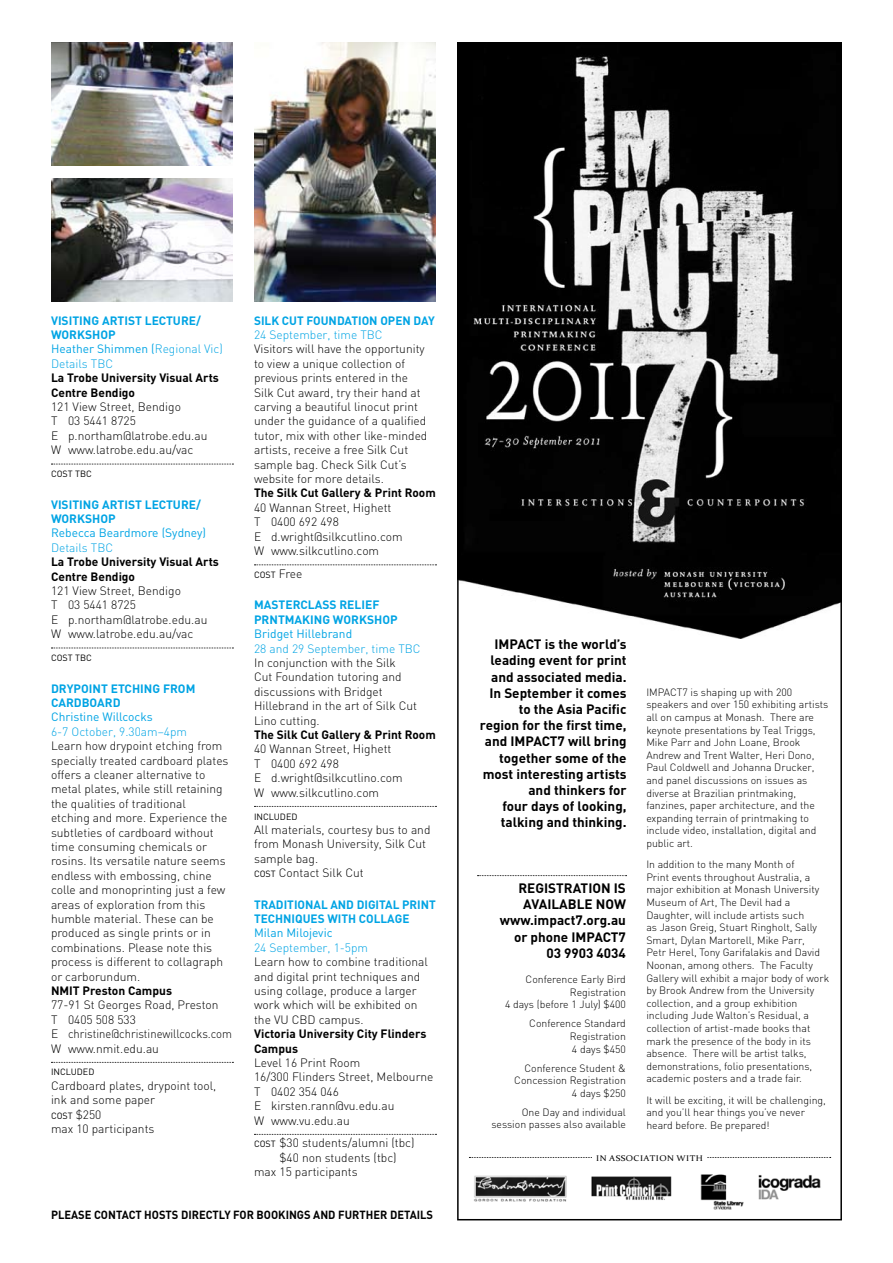
<style>
.page{position:relative;width:893px;height:1263px;background:#fff}
.page>*{position:absolute;margin:0;border:0;box-sizing:border-box;transform-origin:0 0}
.t1{font:700 13.5px/16.2px "DIN";color:#000;text-align:right}
.t2{font:300 12px/14.4px "DIN";color:#000}
.t3{font:700 12px/14.4px "DIN";color:#00a4e4}
.t4{font:700 12px/14.4px "DIN";color:#000}
.t5{font:300 12px "DIN";color:#00a4e4}
.t6{font:12px "DIN";color:#00a4e4}
.t7{font:700 11.7px "DIN";color:#000;scale:.95 1}
.t8{font:300 10.5px/12.6px "DIN";color:#000}
.t9{font:9px "DIN";color:#000}
.t10{font:8.25px "Constantia";letter-spacing:.06em;color:#000;scale:1.09 1}
.s1{font-weight:400}
.s2{font-weight:300}
.s3{font-weight:300;font-size:12px}
.s4{font-weight:400;font-size:9px}
</style>
<div class="page">
<img style="left:254px;top:43px;width:182px;height:259px">
<img style="left:51px;top:179px;width:182px;height:123px">
<img style="left:51px;top:43px;width:182px;height:123px">
<svg style="left:51px;top:464px;width:182px;height:1px"></svg>
<svg style="left:51px;top:648px;width:182px;height:1px"></svg>
<svg style="left:51px;top:1062px;width:182px;height:1px"></svg>
<svg style="left:254px;top:564px;width:182px;height:1px"></svg>
<svg style="left:254px;top:806px;width:182px;height:1px"></svg>
<svg style="left:254px;top:1134px;width:182px;height:1px"></svg>
<img style="left:460px;top:46px;width:379px;height:593px">
<svg style="left:477px;top:875px;width:150px;height:1px"></svg>
<img style="left:474px;top:1174px;width:347px;height:36px">
<svg style="left:469px;top:1157px;width:362px;height:1px"></svg>
<div style="left:592px;top:1154px;width:115px;height:6px;background:#fff"></div>
<div style="left:457px;top:43px;width:385px;height:1177px;border:2px solid #000"></div>
<p class="t3" style="left:51px;top:313px;width:173px">Visiting artist lecture/ workshop<br><span class="s1">Heather Shimmen (</span><span class="s2">Regional Vic)<br>Details Tbc</span></p>
<p class="t4" style="left:51px;top:370px;width:169px">La Trobe University Visual Arts<br>Centre Bendigo</p>
<p class="t2" style="left:51px;top:399px;width:158px">121 View Street, Bendigo<br>T 03 5441 8725<br>e p.northam@latrobe.edu.au<br>W www.latrobe.edu.au/vac</p>
<p class="t9" style="left:51px;top:468px;width:42px">cost TBC</p>
<p class="t3" style="left:51px;top:496px;width:151px">Visiting artist lecture/ workshop</p>
<p class="t6" style="left:51px;top:526px;width:157px">Rebecca Beardmore (Sydney)</p>
<p class="t5" style="left:51px;top:540px;width:48px">Details tbc</p>
<p class="t4" style="left:51px;top:554px;width:169px">La Trobe University Visual Arts<br>Centre Bendigo</p>
<p class="t2" style="left:51px;top:583px;width:158px">121 View Street, Bendigo<br>T 03 5441 8725<br>e p.northam@latrobe.edu.au<br>W www.latrobe.edu.au/vac</p>
<p class="t9" style="left:51px;top:652px;width:42px">cost TBC</p>
<p class="t3" style="left:51px;top:680px;width:144px">Drypoint etching from cardboard</p>
<p class="t6" style="left:51px;top:709px;width:103px">Christine Willcocks</p>
<p class="t5" style="left:51px;top:724px;width:138px">6-7 October, 9.30am–4pm</p>
<p class="t2" style="left:51px;top:738px;width:179px">Learn how drypoint etching from specially treated cardboard plates offers a cleaner alternative to metal plates, while still retaining the qualities of traditional<br>etching and more. Experience the subtleties of cardboard without time consuming chemicals or rosins. Its versatile nature seems endless with embossing, chine colle and monoprinting just a few areas of exploration from this humble material. These can be produced as single prints or in combinations. Please note this process is different to collagraph or carborundum.</p>
<p class="t4" style="left:51px;top:983px;width:122px">Nm it Preston Campus</p>
<p class="t2" style="left:51px;top:998px;width:183px">77-91 St Georges Road, Preston<br>T 0405 508 533<br>e christine@christinewillcocks.com<br>W www.nmit.edu.au</p>
<p class="t9" style="left:51px;top:1066px;width:45px">Included</p>
<p class="t2" style="left:51px;top:1078px;width:167px">Cardboard plates, drypoint tool, ink and some paper</p>
<p class="t9" style="left:51px;top:1110px;width:52px">Cost <span class="s3">$250</span></p>
<p class="t2" style="left:51px;top:1121px;width:105px">max 10 participants</p>
<p class="t3" style="left:254px;top:313px;width:182px">Silk cut foundation open day</p>
<p class="t5" style="left:254px;top:327px;width:115px">24 September, time tbc</p>
<p class="t2" style="left:254px;top:342px;width:175px">Visitors will have the opportunity to view a unique collection of previous prints entered in the<br>Silk Cut award, try their hand at carving a beautiful linocut print under the guidance of a qualified tutor, mix with other like-minded artists, receive a free Silk Cut sample bag. Check Silk Cut’s website for more details.</p>
<p class="t4" style="left:254px;top:485px;width:183px">The Silk Cut Gallery &amp; Print Room</p>
<p class="t2" style="left:254px;top:500px;width:150px">40 Wannan Street, Highett<br>T 0400 692 498<br>e d.wright@silkcutlino.com<br>W www.silkcutlino.com</p>
<p class="t9" style="left:254px;top:569px;width:50px">Cost <span class="s3">Free</span></p>
<p class="t3" style="left:254px;top:597px;width:145px">Masterclass relief prntmaking workshop</p>
<p class="t6" style="left:254px;top:626px;width:100px">Bridget H illebrand</p>
<p class="t5" style="left:254px;top:641px;width:168px">28 and 29 September, time TBC</p>
<p class="t2" style="left:254px;top:655px;width:164px">In conjunction with the Silk<br>Cut Foundation tutoring and discussions with Bridget<br>Hillebrand in the art of Silk Cut<br>Lino cutting.</p>
<p class="t4" style="left:254px;top:727px;width:183px">The Silk Cut Gallery &amp; Print Room</p>
<p class="t2" style="left:254px;top:742px;width:150px">40 Wannan Street, Highett<br>T 0400 692 498<br>e d.wright@silkcutlino.com<br>W www.silkcutlino.com</p>
<p class="t9" style="left:254px;top:811px;width:45px">Included</p>
<p class="t2" style="left:254px;top:822px;width:178px">All materials, courtesy bus to and from Monash University, Silk Cut sample bag.<br><span class="s4">Cost</span> Contact Silk Cut</p>
<p class="t3" style="left:254px;top:896px;width:183px">Traditional and digital print techniques with collage</p>
<p class="t6" style="left:254px;top:925px;width:80px">Milan Milojevic</p>
<p class="t5" style="left:254px;top:940px;width:116px">24 September, 1-5pm</p>
<p class="t2" style="left:254px;top:954px;width:175px">Learn how to combine traditional and digital print techniques and using collage, produce a larger work which will be exhibited on the vu cbd</p>
<p class="t2" style="left:319px;top:1012px;width:46px">campus.</p>
<p class="t4" style="left:254px;top:1026px;width:174px">Victoria University City Flinders<br>Campus</p>
<p class="t2" style="left:254px;top:1055px;width:181px">Level 16 Print Room<br>16/300 Flinders Street, Melbourne<br>T 0402 354 046<br>e kirsten.rann@vu.edu.au<br>W www.vu.edu.au</p>
<p class="t2" style="left:254px;top:1136px;width:162px"><span class="s4">cost</span> $30 students/alumni (tbc)</p>
<p class="t2" style="left:280px;top:1150px;width:119px">$40 non students (tbc)</p>
<p class="t2" style="left:254px;top:1165px;width:105px">max 15 participants</p>
<p class="t7" style="left:51px;top:1207px;width:404px">Please contact hosts directly for bookings and further details</p>
<p class="t1" style="left:494px;top:635px;width:24px">IMPACT</p>
<p class="t1" style="left:545px;top:635px;width:83px">is the world’s</p>
<p class="t1" style="left:491px;top:652px;width:138px">leading event for print</p>
<p class="t1" style="left:491px;top:668px;width:137px">and associated media.</p>
<p class="t1" style="left:489px;top:684px;width:139px">I n September it comes</p>
<p class="t1" style="left:519px;top:700px;width:109px">to the Asia Pacific</p>
<p class="t1" style="left:480px;top:716px;width:148px">region for the first time,</p>
<p class="t1" style="left:485px;top:733px;width:50px">and IMPACT</p>
<p class="t8" style="left:646px;top:686px;width:184px">IMPACT7 is shaping up with 200 speakers and over 150 exhibiting artists all on campus at Monash. There are keynote presentations by Teal Triggs, Mike Parr and John Loane, Brook Andrew and Trent Walter, Heri Dono, Paul Coldwell and Johanna Drucker, and panel discussions on issues as diverse at Brazilian printmaking, fanzines, paper architecture, and the expanding terrain of printmaking to include video, installation, digital and public art.</p>
<p class="t8" style="left:646px;top:858px;width:184px">In addition to the many Month of<br>Print events throughout Australia, a major exhibition at Monash University Museum of Art, The Devil had a Daughter, will include artists such<br>as Jason Greig, Stuart Ringholt, Sally Smart, Dylan Martorell, Mike Parr,<br>Petr Herel, Tony Garifalakis and David Noonan, among others. The Faculty Gallery will exhibit a major body of work by Brook Andrew from the University collection, and a group exhibition including Jude Walton’s Residual, a collection of artist-made books that mark the presence of the body in its absence. There will be artist talks, demonstrations, folio presentations, academic posters and a trade fair.</p>
<p class="t8" style="left:646px;top:1093px;width:181px">It will be exciting, it will be challenging, and you’ll hear things you’ve never heard before. Be prepared!</p>
<p class="t1" style="left:483px;top:733px;width:145px">7 will bring<br>together some of the most interesting artists and thinkers for<br>four days of looking, talking and thinking.</p>
<p class="t1" style="left:518px;top:879px;width:109px">Registration is</p>
<p class="t1" style="left:523px;top:896px;width:102px">available now</p>
<p class="t1" style="left:500px;top:912px;width:128px">www.impact7.org.au</p>
<p class="t1" style="left:514px;top:928px;width:82px">or phone I MPACT</p>
<p class="t1" style="left:546px;top:928px;width:81px">7<br>03 9903 4034</p>
<p class="t8" style="left:505px;top:973px;width:122px;text-align:right">Conference Early Bird<br>Registration<br>4 days (before 1 July) $400</p>
<p class="t8" style="left:570px;top:1017px;width:58px;text-align:justify;text-indent:-41px">Conference Standard Registration 4 days $450</p>
<p class="t8" style="left:514px;top:1061px;width:113px;text-align:right">Conference Student &amp;<br>Concession Registration<br>4 days $250</p>
<p class="t8" style="left:491px;top:1105px;width:136px;text-align:right">One Day and individual session passes also available</p>
<p class="t10" style="left:596px;top:1152px;width:100px">IN ASSOCIATION WITH</p>
</div>
